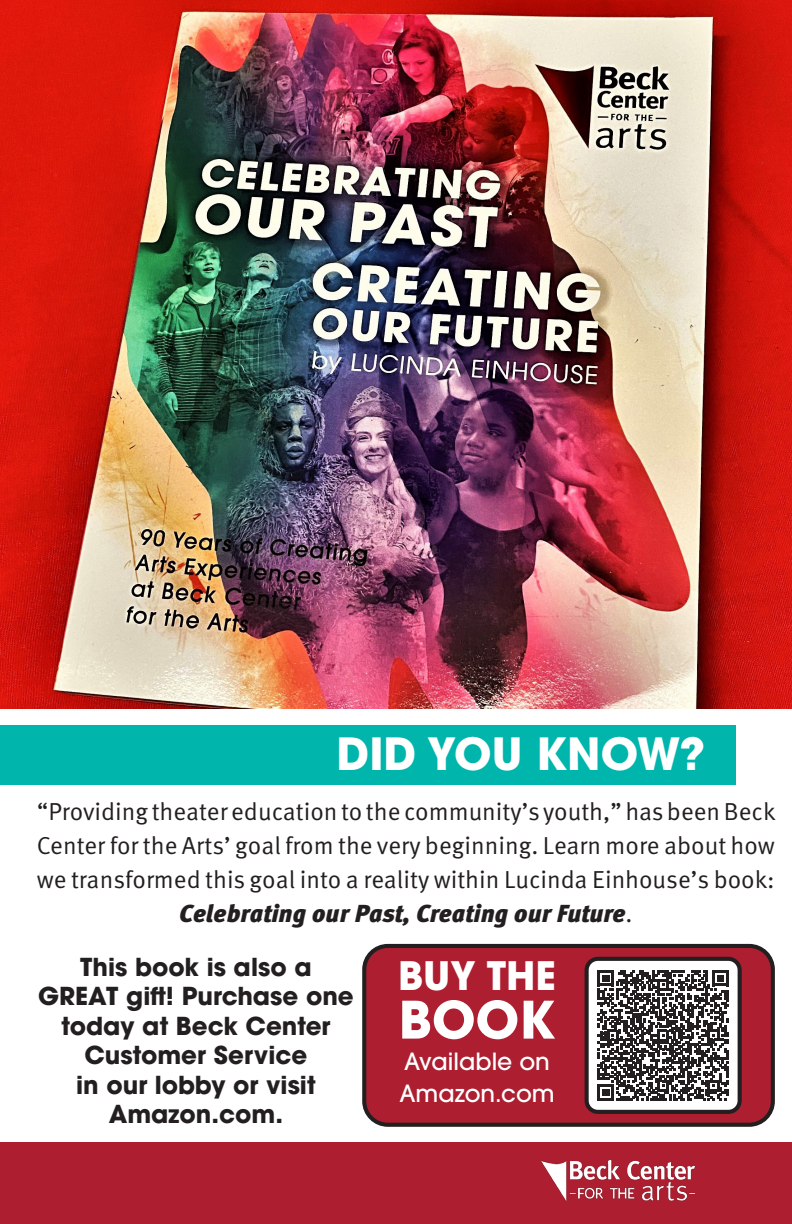
<style>
.page{position:relative;width:792px;height:1224px;background:#fff}
.page>*{position:absolute;margin:0;border:0;box-sizing:border-box;transform-origin:0 0}
.t1{font:700 51.2px "ITC Avant Garde Pro";color:#fff}
.t2{font:700 44px "ITC Avant Garde Pro";color:#fff}
.t3{font:700 39px "ITC Avant Garde Pro";color:#fff}
.t4{font:24.6px/33.8px "Meta Pro Norm";color:#231f20;text-align:center}
.t5{font:700 24.6px/29.6px "ITC Avant Garde Pro";color:#231f20;text-align:center}
.t6{font:500 23.6px/31.8px "ITC Avant Garde Pro";color:#fff}
.s1{font-family:"Meta Pro";font-weight:900;font-style:italic}
</style>
<div class="page">
<div style="left:0;top:1142px;width:792px;height:82px;background:#ac1e30"></div>
<img style="left:541px;top:1160px;width:155px;height:41px">
<img style="left:0;top:0;width:792px;height:709px">
<div style="left:0;top:725px;width:735px;height:59px;background:#00b5ac"></div>
<div style="left:364px;top:946px;width:409px;height:179px;background:#ac1e30;border-radius:24px"></div>
<div style="left:362px;top:944px;width:413px;height:183px;border:4px solid #231f20;border-radius:24px"></div>
<div style="left:587px;top:959px;width:153px;height:153px;background:#fff;border-radius:11px"></div>
<svg style="left:598px;top:970px;width:130px;height:131px"></svg>
<div style="left:585px;top:957px;width:157px;height:157px;border:4px solid #231f20;border-radius:11px"></div>
<p class="t2" style="left:337px;top:725px;width:370px">DID YOU KNOW?</p>
<p class="t4" style="left:37px;top:793px;width:740px">“Providing theater education to the community’s youth,” has been Beck Center for the Arts’ goal from the very beginning. Learn more about how we transformed this goal into a reality within Lucinda Einhouse’s book:<br><span class="s1">Celebrating our Past, Creating our Future</span>.</p>
<p class="t5" style="left:38px;top:952px;width:317px">This book is also a<br>GREAT gift! Purchase one today at Beck Center<br>Customer Service<br>in our lobby or visit<br>Amazon.com.</p>
<p class="t3" style="left:398px;top:950px;width:160px">BUY THE</p>
<p class="t1" style="left:399px;top:986px;width:158px">BOOK</p>
<p class="t6" style="left:399px;top:1046px;width:157px">Available on<br>Amazon.com</p>
</div>
